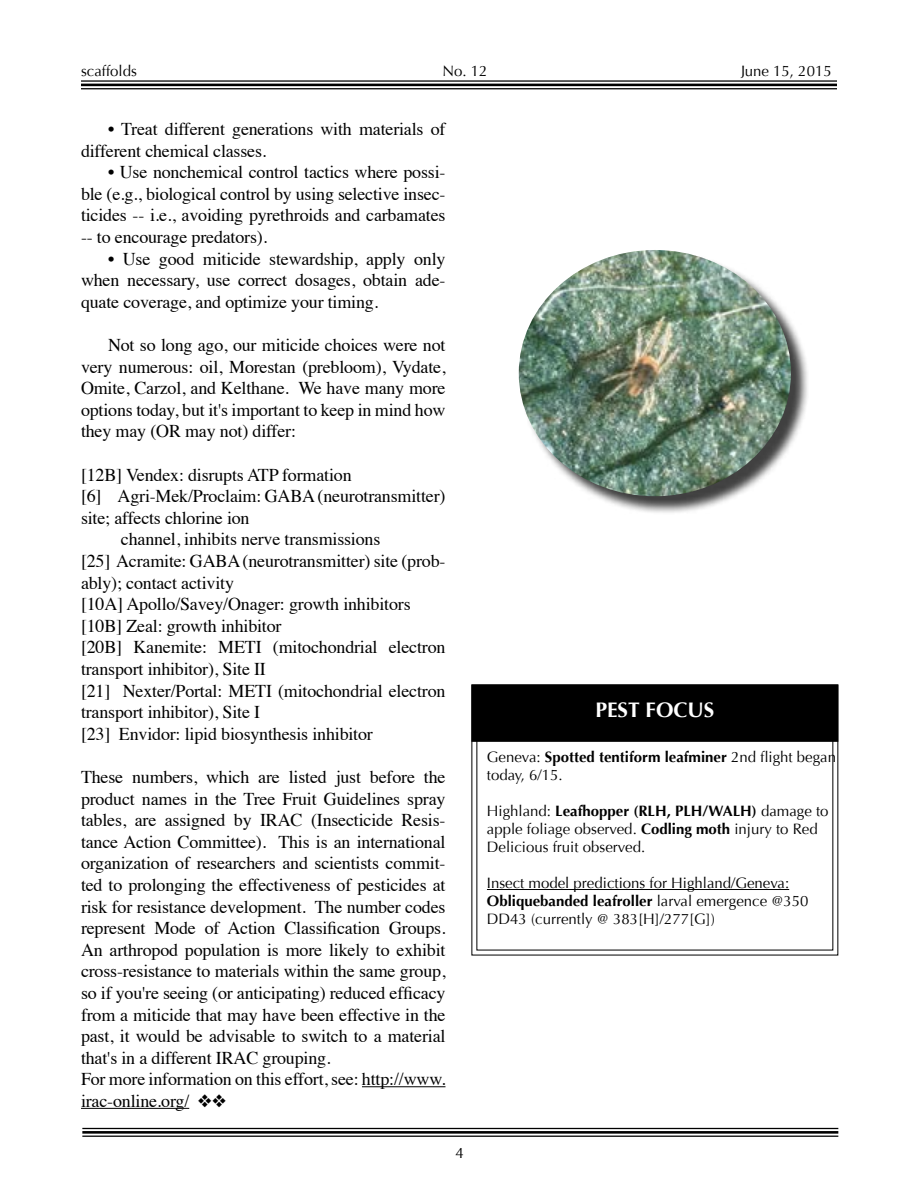
<style>
.page{position:relative;width:918px;height:1188px;background:#fff}
.page>*{position:absolute;margin:0;border:0;box-sizing:border-box;transform-origin:0 0}
.t1{font:700 21px "Optima";color:#fff}
.t2{font:18px/21.6px "Times";letter-spacing:-.01em;color:#000;text-align:justify}
.t3{font:15px/18px "Optima";color:#000}
.s1{font-weight:700}
</style>
<div class="page">
<hr style="left:81px;top:80px;width:756px;height:2px;background:#000">
<hr style="left:81px;top:84px;width:756px;height:2px;background:#000">
<hr style="left:81px;top:88px;width:756px;height:1px;background:#000">
<hr style="left:82px;top:1128px;width:756px;height:1px;background:#000">
<hr style="left:82px;top:1131px;width:756px;height:3px;background:#000">
<hr style="left:82px;top:1136px;width:756px;height:1px;background:#000">
<hr style="left:362px;top:1086px;width:84px;height:1px;background:#000">
<hr style="left:81px;top:1108px;width:108px;height:1px;background:#000">
<svg style="left:471px;top:684px;width:368px;height:272px"></svg>
<div style="left:473px;top:686px;width:364px;height:54px;background:#000"></div>
<div style="left:471px;top:684px;width:367px;height:58px;border:3px solid #000"></div>
<hr style="left:487px;top:889px;width:302px;height:1px;background:#000">
<div style="left:521px;top:253px;width:288px;height:262px;background:#000;opacity:.75"></div>
<img style="left:519px;top:250px;width:272px;height:246px">
<p class="t3" style="left:81px;top:62px;width:57px">scaffolds</p>
<p class="t3" style="left:443px;top:62px;width:47px">No. 12</p>
<p class="t3" style="left:741px;top:62px;width:92px">June 15, 2015</p>
<p class="t2" style="left:81px;top:117px;width:366px;text-indent:27px">• Treat different generations with materials of different chemical classes.</p>
<p class="t2" style="left:81px;top:160px;width:366px;text-indent:27px">• Use nonchemical control tactics where possi&shy;ble (e.g., biological control by using selective insec&shy;ticides -- i.e., avoiding pyrethroids and carbamates -- to encourage predators).</p>
<p class="t2" style="left:81px;top:246px;width:366px;text-indent:27px">• Use good miticide stewardship, apply only when necessary, use correct dosages, obtain ade&shy;quate coverage, and optimize your timing.</p>
<p class="t2" style="left:81px;top:333px;width:366px;text-indent:27px">Not so long ago, our miticide choices were not very numerous: oil, Morestan (prebloom), Vydate, Omite, Carzol, and Kelthane. We have many more options today, but it's important to keep in mind how they may (OR may not) differ:</p>
<p class="t2" style="left:81px;top:462px;width:272px">[12B] Vendex: disrupts ATP formation</p>
<p class="t2" style="left:81px;top:484px;width:366px">[6] Agri-Mek/Proclaim: GABA (neurotransmitter)</p>
<p class="t2" style="left:81px;top:505px;width:170px">site; affects chlorine ion</p>
<p class="t2" style="left:121px;top:527px;width:261px">channel, inhibits nerve transmissions</p>
<p class="t2" style="left:81px;top:549px;width:366px">[25] Acramite: GABA (neurotransmitter) site (prob-</p>
<p class="t2" style="left:81px;top:570px;width:155px">ably); contact activity</p>
<p class="t2" style="left:81px;top:592px;width:331px">[10A] Apollo/Savey/Onager: growth inhibitors</p>
<p class="t2" style="left:81px;top:613px;width:202px">[10B] Zeal: growth inhibitor</p>
<p class="t2" style="left:81px;top:635px;width:366px">[20B] Kanemite: METI (mitochondrial electron</p>
<p class="t2" style="left:81px;top:657px;width:186px">transport inhibitor), Site II</p>
<p class="t2" style="left:81px;top:678px;width:366px">[21] Nexter/Portal: METI (mitochondrial electron</p>
<p class="t2" style="left:81px;top:700px;width:181px">transport inhibitor), Site I</p>
<p class="t2" style="left:81px;top:721px;width:293px">[23] Envidor: lipid biosynthesis inhibitor</p>
<p class="t2" style="left:81px;top:765px;width:366px;text-align:left">These numbers, which are listed just before the product names in the Tree Fruit Guidelines spray tables, are assigned by IRAC (Insecticide Resis&shy;tance Action Committee). This is an international organization of researchers and scientists commit&shy;ted to prolonging the effectiveness of pesticides at risk for resistance development. The number codes represent Mode of Action Classification Groups.<br>An arthropod population is more likely to exhibit cross-resistance to materials within the same group, so if you're seeing (or anticipating) reduced efficacy from a miticide that may have been effective in the past, it would be advisable to switch to a material that's in a different IRAC grouping.<br>For more information on this effort, see: http://www. irac-online.org/ ❖❖</p>
<p class="t3" style="left:455px;top:1144px;width:10px">4</p>
<p class="t1" style="left:595px;top:697px;width:121px">PEST FOCUS</p>
<p class="t3" style="left:487px;top:748px;width:351px">Geneva: <span class="s1">Spotted tentiform leafminer</span> 2nd flight began today, 6/15.</p>
<p class="t3" style="left:487px;top:802px;width:343px">Highland: <span class="s1">Leafhopper (RLH, PLH/WALH)</span> damage to apple foliage observed. <span class="s1">Codling moth</span> injury to Red<br>Delicious fruit observed.</p>
<p class="t3" style="left:487px;top:874px;width:323px">Insect model predictions for Highland/Geneva:<br><span class="s1">Obliquebanded leafroller</span> larval emergence @350<br>DD43 (currently @ 383[H]/277[G])</p>
</div>
